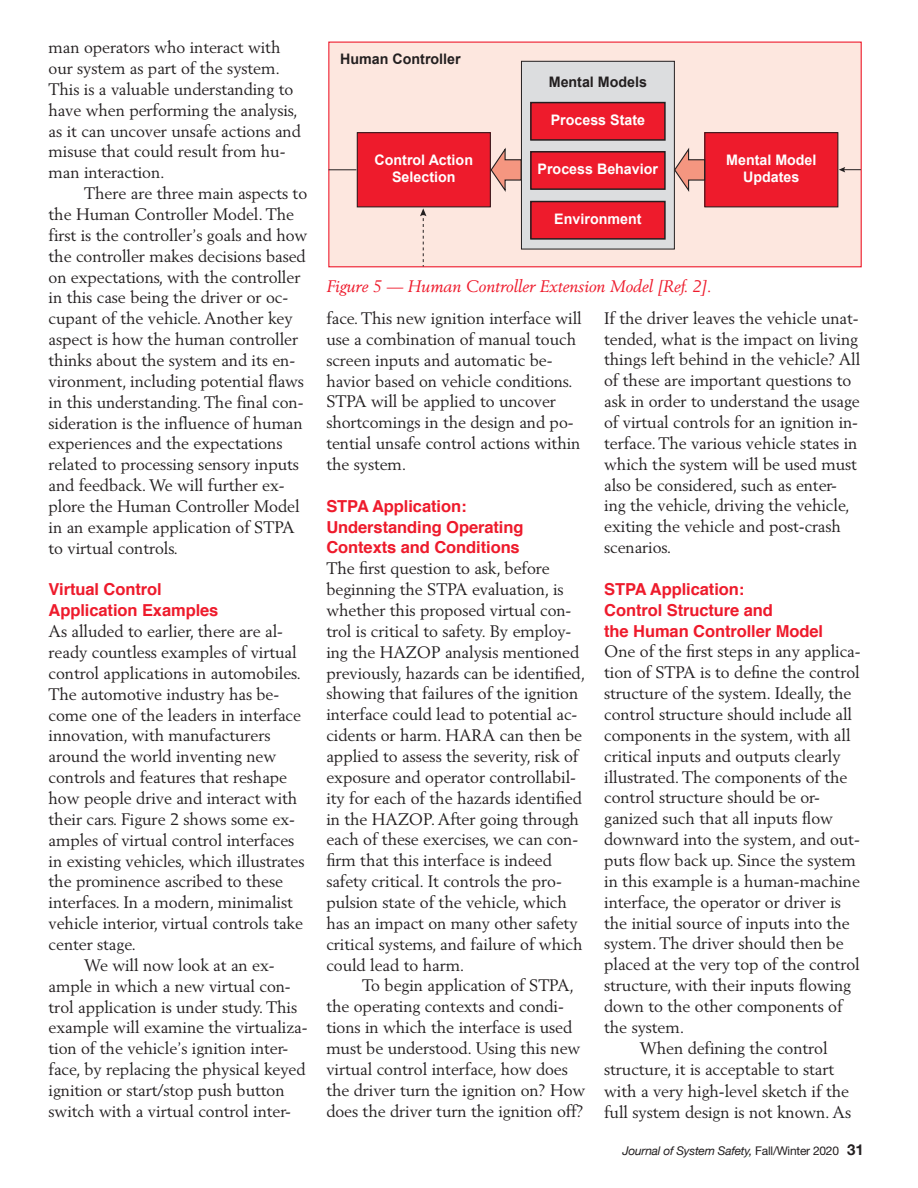
<style>
.page{position:relative;width:918px;height:1188px;background:#fff}
.page>*{position:absolute;margin:0;border:0;box-sizing:border-box;transform-origin:0 0}
.t1{font:16.5px/20.9px "Berling";letter-spacing:-.005em;color:#231f20}
.t2{font:700 16.5px/20.9px "Helvetica";letter-spacing:-.005em;color:#ee1b2c}
.t3{font:italic 16.5px "Berling";color:#ee1b2c}
.t4{font:700 14.55px/17.4px "Arial";color:#fff;text-align:center}
.t5{font:700 14.55px "Arial";color:#231f20}
.t6{font:italic 12px "Helvetica Neue";letter-spacing:-.02em;color:#231f20}
.s1{font-style:normal}
.s2{font-weight:700;font-style:normal;font-size:15px}
</style>
<div class="page">
<div style="left:329px;top:42px;width:532px;height:225px;background:#fde7df"></div>
<div style="left:328px;top:42px;width:534px;height:225px;border:1px solid #ee1b2c"></div>
<div style="left:521px;top:61px;width:153px;height:188px;background:#dcdddf"></div>
<div style="left:521px;top:61px;width:154px;height:188px;border:1px solid #231f20"></div>
<div style="left:531px;top:152px;width:134px;height:37px;background:#ee1b2c"></div>
<div style="left:530px;top:151px;width:136px;height:39px;border:1px solid #231f20"></div>
<div style="left:531px;top:103px;width:134px;height:37px;background:#ee1b2c"></div>
<div style="left:530px;top:102px;width:136px;height:39px;border:1px solid #231f20"></div>
<div style="left:531px;top:202px;width:134px;height:37px;background:#ee1b2c"></div>
<div style="left:530px;top:201px;width:136px;height:39px;border:1px solid #231f20"></div>
<div style="left:357px;top:133px;width:133px;height:74px;background:#ee1b2c"></div>
<div style="left:357px;top:132px;width:134px;height:75px;border:1px solid #231f20"></div>
<div style="left:705px;top:133px;width:133px;height:74px;background:#ee1b2c"></div>
<div style="left:704px;top:132px;width:134px;height:75px;border:1px solid #231f20"></div>
<svg style="left:673px;top:146px;width:33px;height:48px"></svg>
<svg style="left:490px;top:146px;width:32px;height:48px"></svg>
<svg style="left:329px;top:169px;width:27px;height:1px"></svg>
<svg style="left:839px;top:167px;width:22px;height:5px"></svg>
<svg style="left:420px;top:208px;width:6px;height:58px"></svg>
<p class="t1" style="left:49px;top:37px;width:254px">man operators who interact with our system as part of the system.<br>This is a valuable understanding to have when performing the analysis, as it can uncover unsafe actions and misuse that could result from hu&shy;man interaction.</p>
<p class="t1" style="left:49px;top:183px;width:260px;text-indent:36px">There are three main aspects to the Human Controller Model. The first is the controller’s goals and how the controller makes decisions based on expectations, with the controller in this case being the driver or oc&shy;cupant of the vehicle. Another key aspect is how the human controller thinks about the system and its en&shy;vironment, including potential flaws in this understanding. The final con&shy;sideration is the influence of human experiences and the expectations related to processing sensory inputs and feedback. We will further ex&shy;plore the Human Controller Model in an example application of STPA to virtual controls.</p>
<p class="t2" style="left:49px;top:579px;width:171px">Virtual Control<br>Application Examples</p>
<p class="t1" style="left:49px;top:621px;width:236px">As alluded to earlier, there are al-</p>
<p class="t1" style="left:49px;top:642px;width:250px">ready countless examples of virtual</p>
<p class="t1" style="left:49px;top:662px;width:254px">control applications in automobiles.</p>
<p class="t1" style="left:49px;top:683px;width:232px">The automotive industry has be-</p>
<p class="t1" style="left:49px;top:704px;width:254px">come one of the leaders in interface</p>
<p class="t1" style="left:49px;top:725px;width:224px">innovation, with manufacturers</p>
<p class="t1" style="left:49px;top:746px;width:229px">around the world inventing new</p>
<p class="t1" style="left:49px;top:767px;width:240px">controls and features that reshape</p>
<p class="t1" style="left:49px;top:788px;width:250px">how people drive and interact with</p>
<p class="t1" style="left:49px;top:808px;width:248px">their cars. Figure 2 shows some ex-</p>
<p class="t1" style="left:49px;top:829px;width:247px">amples of virtual control interfaces</p>
<p class="t1" style="left:49px;top:850px;width:257px">in existing vehicles, which illustrates</p>
<p class="t1" style="left:49px;top:871px;width:236px">the prominence ascribed to these</p>
<p class="t1" style="left:49px;top:892px;width:246px">interfaces. In a modern, minimalist</p>
<p class="t1" style="left:49px;top:913px;width:256px">vehicle interior, virtual controls take</p>
<p class="t1" style="left:49px;top:934px;width:89px">center stage.</p>
<p class="t1" style="left:84px;top:954px;width:192px">We will now look at an ex-</p>
<p class="t1" style="left:49px;top:975px;width:244px">ample in which a new virtual con-</p>
<p class="t1" style="left:49px;top:996px;width:250px">trol application is under study. This</p>
<p class="t1" style="left:49px;top:1017px;width:260px">example will examine the virtualiza-</p>
<p class="t1" style="left:49px;top:1038px;width:241px">tion of the vehicle’s ignition inter-</p>
<p class="t1" style="left:49px;top:1059px;width:258px">face, by replacing the physical keyed</p>
<p class="t1" style="left:49px;top:1080px;width:237px">ignition or start/stop push button</p>
<p class="t1" style="left:49px;top:1100px;width:244px">switch with a virtual control inter-</p>
<p class="t5" style="left:340px;top:49px;width:122px">Human Controller</p>
<p class="t5" style="left:549px;top:73px;width:100px">Mental Models</p>
<p class="t4" style="left:551px;top:111px;width:96px">Process State</p>
<p class="t4" style="left:375px;top:151px;width:100px">Control Action<br>Selection</p>
<p class="t4" style="left:726px;top:151px;width:92px">Mental Model<br>Updates</p>
<p class="t4" style="left:538px;top:161px;width:122px">Process Behavior</p>
<p class="t4" style="left:554px;top:210px;width:89px">Environment</p>
<p class="t3" style="left:326px;top:276px;width:387px">Figure 5 — Human Controller Extension Model [Ref. 2].</p>
<p class="t1" style="left:326px;top:308px;width:257px">face. This new ignition interface will use a combination of manual touch screen inputs and automatic be&shy;havior based on vehicle conditions.<br>STPA will be applied to uncover shortcomings in the design and po&shy;tential unsafe control actions within the system.</p>
<p class="t2" style="left:326px;top:496px;width:199px">STPA Application:<br>Understanding Operating<br>Contexts and Conditions</p>
<p class="t1" style="left:326px;top:558px;width:260px">The first question to ask, before beginning the STPA evaluation, is whether this proposed virtual con&shy;trol is critical to safety. By employ&shy;ing the HAZOP analysis mentioned previously, hazards can be identified, showing that failures of the ignition interface could lead to potential ac&shy;cidents or harm. HARA can then be applied to assess the severity, risk of exposure and operator controllabil&shy;ity for each of the hazards identified in the HAZOP. After going through each of these exercises, we can con&shy;firm that this interface is indeed safety critical. It controls the pro&shy;pulsion state of the vehicle, which has an impact on many other safety critical systems, and failure of which could lead to harm.</p>
<p class="t1" style="left:326px;top:975px;width:261px;text-indent:36px">To begin application of STPA, the operating contexts and condi&shy;tions in which the interface is used must be understood. Using this new virtual control interface, how does the driver turn the ignition on? How does the driver turn the ignition off?</p>
<p class="t1" style="left:604px;top:307px;width:258px">If the driver leaves the vehicle unat&shy;tended, what is the impact on living things left behind in the vehicle? All of these are important questions to ask in order to understand the usage of virtual controls for an ignition in&shy;terface. The various vehicle states in which the system will be used must also be considered, such as enter&shy;ing the vehicle, driving the vehicle, exiting the vehicle and post-crash scenarios.</p>
<p class="t2" style="left:604px;top:579px;width:220px">STPA Application:<br>Control Structure and<br>the Human Controller Model</p>
<p class="t1" style="left:604px;top:641px;width:258px">One of the first steps in any applica-</p>
<p class="t1" style="left:604px;top:662px;width:257px">tion of STPA is to define the control</p>
<p class="t1" style="left:604px;top:683px;width:249px">structure of the system. Ideally, the</p>
<p class="t1" style="left:604px;top:704px;width:249px">control structure should include all</p>
<p class="t1" style="left:604px;top:724px;width:248px">components in the system, with all</p>
<p class="t1" style="left:604px;top:745px;width:238px">critical inputs and outputs clearly</p>
<p class="t1" style="left:604px;top:766px;width:245px">illustrated. The components of the</p>
<p class="t1" style="left:604px;top:787px;width:217px">control structure should be or-</p>
<p class="t1" style="left:604px;top:808px;width:230px">ganized such that all inputs flow</p>
<p class="t1" style="left:604px;top:829px;width:257px">downward into the system, and out-</p>
<p class="t1" style="left:604px;top:850px;width:253px">puts flow back up. Since the system</p>
<p class="t1" style="left:604px;top:870px;width:257px">in this example is a human-machine</p>
<p class="t1" style="left:604px;top:891px;width:238px">interface, the operator or driver is</p>
<p class="t1" style="left:604px;top:912px;width:247px">the initial source of inputs into the</p>
<p class="t1" style="left:604px;top:933px;width:241px">system. The driver should then be</p>
<p class="t1" style="left:604px;top:954px;width:257px">placed at the very top of the control</p>
<p class="t1" style="left:604px;top:975px;width:249px">structure, with their inputs flowing</p>
<p class="t1" style="left:604px;top:996px;width:240px">down to the other components of</p>
<p class="t1" style="left:604px;top:1017px;width:82px">the system.</p>
<p class="t1" style="left:640px;top:1038px;width:189px">When defining the control</p>
<p class="t1" style="left:604px;top:1059px;width:232px">structure, it is acceptable to start</p>
<p class="t1" style="left:604px;top:1080px;width:246px">with a very high-level sketch if the</p>
<p class="t1" style="left:604px;top:1101px;width:248px">full system design is not known. As</p>
<p class="t6" style="left:622px;top:1142px;width:243px">Journal of System Safety, <span class="s1">Fall/Winter 2020</span> <span class="s2">31</span></p>
</div>
